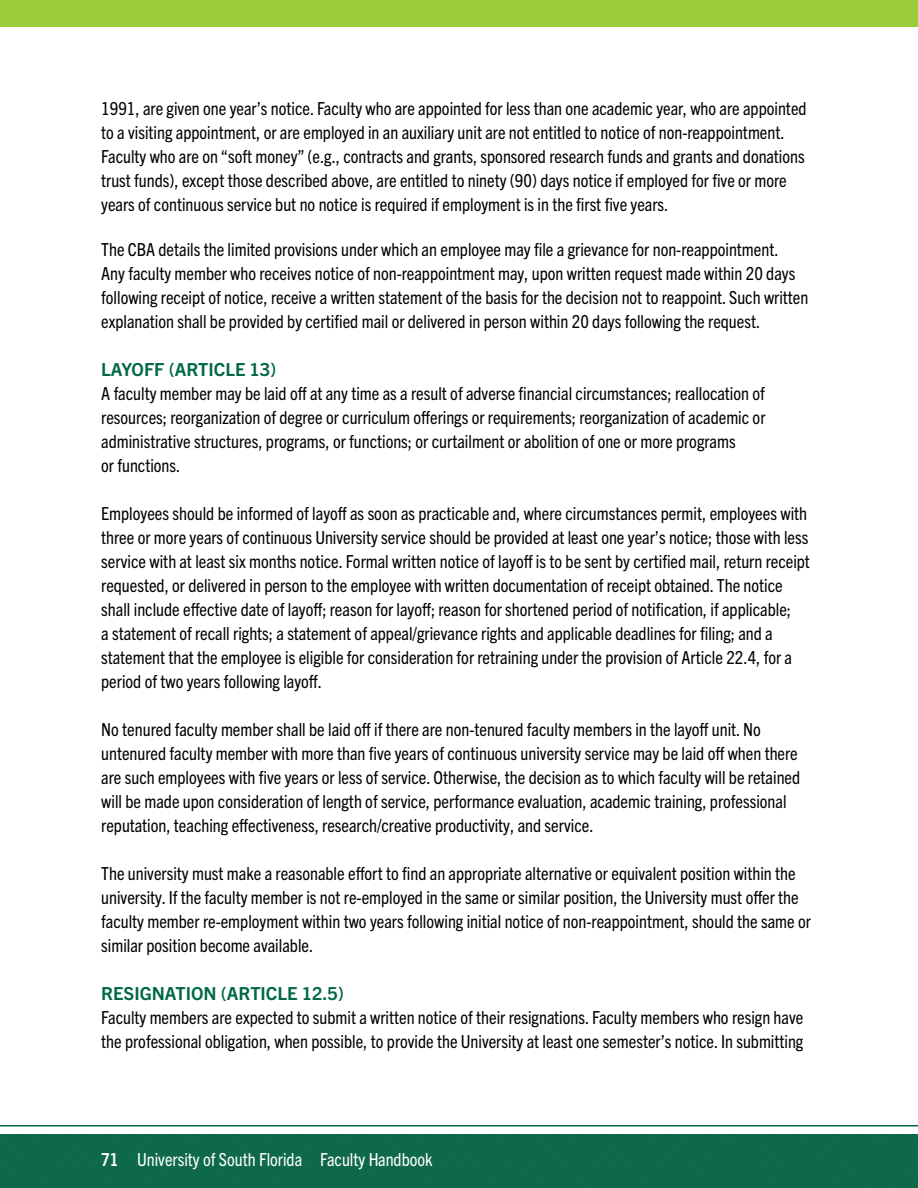
<style>
.page{position:relative;width:918px;height:1188px;background:#fff}
.page>*{position:absolute;margin:0;border:0;box-sizing:border-box;transform-origin:0 0}
.t1{font:condensed 18px/24px "Trade Gothic Next LT Pro";color:#000}
.t2{font:condensed 18px "Trade Gothic Next LT Pro";color:#fff}
.t3{font:700 18px "Trade Gothic Next LT Pro";color:#006747}
.s1{font-weight:700}
</style>
<div class="page">
<hr style="left:0;top:1125px;width:918px;height:1px;background:#006747">
<div style="left:0;top:1134px;width:918px;height:54px;background:#0f6949"></div>
<div style="left:0;top:0;width:918px;height:27px;background:#9ccb3b"></div>
<p class="t1" style="left:101px;top:96px;width:707px">1991, are given one year’s notice. Faculty who are appointed for less than one academic year, who are appointed to a visiting appointment, or are employed in an auxiliary unit are not entitled to notice of non-reappointment.<br>Faculty who are on “soft money” (e.g., contracts and grants, sponsored research funds and grants and donations trust funds), except those described above, are entitled to ninety (90) days notice if employed for five or more years of continuous service but no notice is required if employment is in the first five years.</p>
<p class="t1" style="left:101px;top:236px;width:709px">The CBA details the limited provisions under which an employee may file a grievance for non-reappointment.<br>Any faculty member who receives notice of non-reappointment may, upon written request made within 20 days following receipt of notice, receive a written statement of the basis for the decision not to reappoint. Such written explanation shall be provided by certified mail or delivered in person within 20 days following the request.</p>
<p class="t3" style="left:101px;top:357px;width:177px">LAYOFF (ARTICLE 13)</p>
<p class="t1" style="left:101px;top:380px;width:666px">A faculty member may be laid off at any time as a result of adverse financial circumstances; reallocation of resources; reorganization of degree or curriculum offerings or requirements; reorganization of academic or administrative structures, programs, or functions; or curtailment or abolition of one or more programs<br>or functions.</p>
<p class="t1" style="left:101px;top:500px;width:710px">Employees should be informed of layoff as soon as practicable and, where circumstances permit, employees with three or more years of continuous University service should be provided at least one year’s notice; those with less service with at least six months notice. Formal written notice of layoff is to be sent by certified mail, return receipt requested, or delivered in person to the employee with written documentation of receipt obtained. The notice shall include effective date of layoff; reason for layoff; reason for shortened period of notification, if applicable;<br>a statement of recall rights; a statement of appeal/grievance rights and applicable deadlines for filing; and a statement that the employee is eligible for consideration for retraining under the provision of Article 22.4, for a period of two years following layoff.</p>
<p class="t1" style="left:101px;top:716px;width:701px">No tenured faculty member shall be laid off if there are non-tenured faculty members in the layoff unit. No untenured faculty member with more than five years of continuous university service may be laid off when there are such employees with five years or less of service. Otherwise, the decision as to which faculty will be retained will be made upon consideration of length of service, performance evaluation, academic training, professional reputation, teaching effectiveness, research/creative productivity, and service.</p>
<p class="t1" style="left:101px;top:860px;width:711px">The university must make a reasonable effort to find an appropriate alternative or equivalent position within the university. If the faculty member is not re-employed in the same or similar position, the University must offer the faculty member re-employment within two years following initial notice of non-reappointment, should the same or similar position become available.</p>
<p class="t3" style="left:101px;top:981px;width:244px">RESIGNATION (ARTICLE 12.5)</p>
<p class="t1" style="left:101px;top:1004px;width:704px">Faculty members are expected to submit a written notice of their resignations. Faculty members who resign have the professional obligation, when possible, to provide the University at least one semester’s notice. In submitting</p>
<p class="t2" style="left:101px;top:1147px;width:333px"><span class="s1">71</span> University of South Florida Faculty Handbook</p>
</div>
